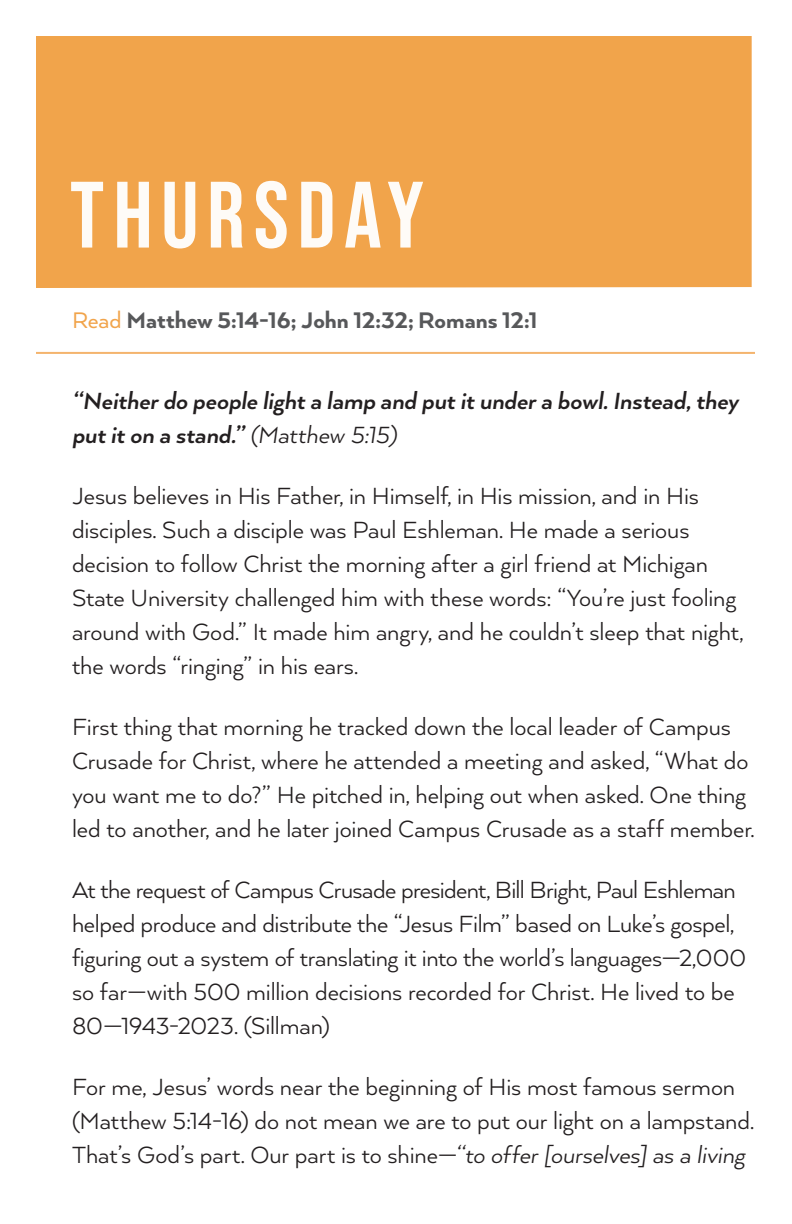
<style>
.page{position:relative;width:792px;height:1224px;background:#fff}
.page>*{position:absolute;margin:0;border:0;box-sizing:border-box;transform-origin:0 0}
.t1{font:94px "Bebas Neue";letter-spacing:.09em;color:#fff}
.Body{font:27px/34px "Arquitecta";letter-spacing:-.005em;color:#231f20}
.Body-2{font:italic 700 27px/34px "Arquitecta";letter-spacing:-.005em;color:#231f20}
.Weekly_verses{font:800 26px "Arquitecta";letter-spacing:-.005em;color:#57585a}
.s1{font-weight:400;color:#f1a44b}
.s2{font-weight:400}
.s3{font-style:italic}
</style>
<div class="page">
<hr style="left:36px;top:352px;width:719px;height:2px;background:#f4b46d">
<div style="left:36px;top:36px;width:716px;height:252px;background:#f1a44b"></div>
<h1 class="t1" style="left:70px;top:162px;width:356px">THURSDAY</h1>
<p class="Weekly_verses" style="left:72px;top:304px;width:467px"><span class="s1">Read</span> Matthew 5:14-16; John 12:32; Romans 12:1</p>
<p class="Body-2" style="left:72px;top:383px;width:668px">“Neither do people light a lamp and put it under a bowl. Instead, they put it on a stand.” <span class="s2">(Matthew 5:15)</span></p>
<p class="Body" style="left:72px;top:478px;width:673px">Jesus believes in His Father, in Himself, in His mission, and in His disciples. Such a disciple was Paul Eshleman. He made a serious decision to follow Christ the morning after a girl friend at Michigan State University challenged him with these words: “You’re just fooling around with God.” It made him angry, and he couldn’t sleep that night, the words “ringing” in his ears.</p>
<p class="Body" style="left:72px;top:709px;width:684px">First thing that morning he tracked down the local leader of Campus Crusade for Christ, where he attended a meeting and asked, “What do you want me to do?” He pitched in, helping out when asked. One thing led to another, and he later joined Campus Crusade as a staff member.</p>
<p class="Body" style="left:72px;top:872px;width:676px">At the request of Campus Crusade president, Bill Bright, Paul Eshleman helped produce and distribute the “Jesus Film” based on Luke’s gospel, figuring out a system of translating it into the world’s languages—2,000 so far—with 500 million decisions recorded for Christ. He lived to be 80—1943-2023. (Sillman)</p>
<p class="Body" style="left:72px;top:1069px;width:684px">For me, Jesus’ words near the beginning of His most famous sermon (Matthew 5:14-16) do not mean we are to put our light on a lampstand.<br>That’s God’s part. Our part is to shine—<span class="s3">“to offer [ourselves] as a living</span></p>
</div>
